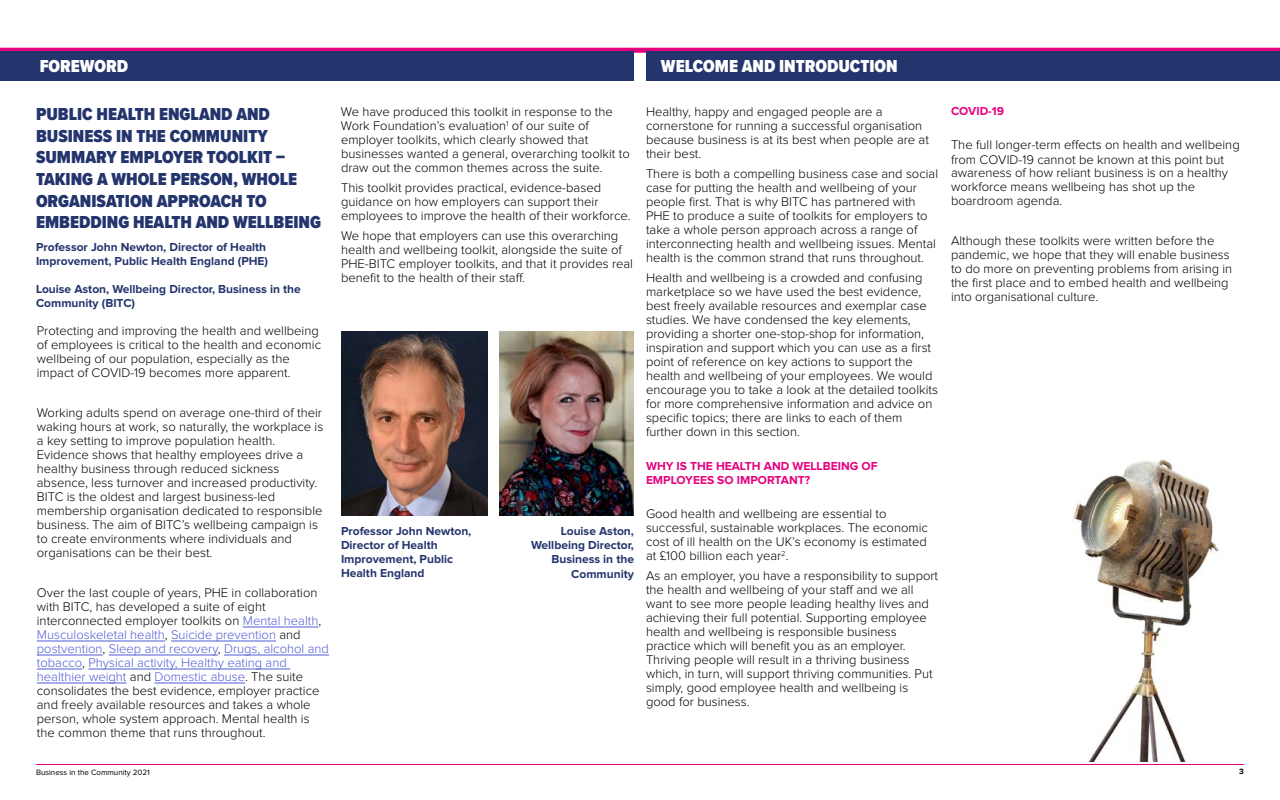
<style>
.page{position:relative;width:1280px;height:800px;background:#fff}
.page>*{position:absolute;margin:0;border:0;box-sizing:border-box;transform-origin:0 0}
.t1{font:900 18px/21.6px "Proxima Nova Cond";color:#24356d}
.t2{font:900 18px "Proxima Nova Cond";color:#fff}
.t3{font:300 13px/14px "Proxima Nova";color:#000}
.t4{font:700 12px/14px "Proxima Nova";color:#24356d}
.t5{font:700 12px/14px "Proxima Nova";color:#e6007e}
.t6{font:8px "Proxima Nova";color:#000}
.t7{font:700 8px "Proxima Nova";color:#000}
.s1{color:#4f5cd6}
</style>
<div class="page">
<hr style="left:36px;top:764px;width:1208px;height:1px;background:#e6007e">
<div style="left:0;top:48px;width:1280px;height:5px;background:#e6007e"></div>
<div style="left:0;top:51px;width:634px;height:30px;background:#24356d"></div>
<div style="left:646px;top:51px;width:634px;height:30px;background:#24356d"></div>
<hr style="left:243px;top:627px;width:75px;height:1px;background:#4f5cd6">
<hr style="left:37px;top:641px;width:128px;height:1px;background:#4f5cd6">
<hr style="left:171px;top:641px;width:105px;height:1px;background:#4f5cd6">
<hr style="left:37px;top:655px;width:66px;height:1px;background:#4f5cd6">
<hr style="left:109px;top:655px;width:109px;height:1px;background:#4f5cd6">
<hr style="left:224px;top:655px;width:105px;height:1px;background:#4f5cd6">
<hr style="left:37px;top:669px;width:45px;height:1px;background:#4f5cd6">
<hr style="left:88px;top:669px;width:202px;height:1px;background:#4f5cd6">
<hr style="left:37px;top:683px;width:90px;height:1px;background:#4f5cd6">
<hr style="left:155px;top:683px;width:90px;height:1px;background:#4f5cd6">
<img style="left:341px;top:332px;width:147px;height:184px">
<img style="left:500px;top:331px;width:134px;height:184px">
<img style="left:1072px;top:459px;width:148px;height:303px">
<h1 class="t2" style="left:40px;top:52px;width:90px">FOREWORD</h1>
<h1 class="t2" style="left:661px;top:52px;width:238px">WELCOME AND INTRODUCTION</h1>
<h1 class="t1" style="left:36px;top:103px;width:287px">PUBLIC HEALTH ENGLAND AND<br>BUSINESS IN THE COMMUNITY<br>SUMMARY EMPLOYER TOOLKIT –<br>TAKING A WHOLE PERSON, WHOLE<br>ORGANISATION APPROACH TO<br>EMBEDDING HEALTH AND WELLBEING</h1>
<p class="t4" style="left:36px;top:241px;width:234px">Professor John Newton, Director of Health<br>Improvement, Public Health England (PHE)</p>
<p class="t4" style="left:36px;top:283px;width:266px">Louise Aston, Wellbeing Director, Business in the<br>Community (BITC)</p>
<p class="t3" style="left:37px;top:324px;width:286px">Protecting and improving the health and wellbeing of employees is critical to the health and economic wellbeing of our population, especially as the impact of COVID-19 becomes more apparent.</p>
<p class="t3" style="left:37px;top:406px;width:288px">Working adults spend on average one-third of their waking hours at work, so naturally, the workplace is a key setting to improve population health.<br>Evidence shows that healthy employees drive a healthy business through reduced sickness absence, less turnover and increased productivity.<br>BITC is the oldest and largest business-led membership organisation dedicated to responsible business. The aim of BITC’s wellbeing campaign is to create environments where individuals and organisations can be their best.</p>
<p class="t3" style="left:37px;top:586px;width:294px">Over the last couple of years, PHE in collaboration with BITC, has developed a suite of eight interconnected employer toolkits on <span class="s1">Mental health</span>, <span class="s1">Musculoskeletal health</span>, <span class="s1">Suicide prevention</span> and <span class="s1">postvention</span>, <span class="s1">Sleep and recovery</span>, <span class="s1">Drugs, alcohol and tobacco</span>, <span class="s1">Physical activity, Healthy eating and healthier weight</span> and <span class="s1">Domestic abuse</span>. The suite consolidates the best evidence, employer practice and freely available resources and takes a whole person, whole system approach. Mental health is the common theme that runs throughout.</p>
<p class="t3" style="left:646px;top:105px;width:284px">Healthy, happy and engaged people are a cornerstone for running a successful organisation because business is at its best when people are at their best.</p>
<p class="t3" style="left:646px;top:167px;width:294px">There is both a compelling business case and social case for putting the health and wellbeing of your people first. That is why BITC has partnered with PHE to produce a suite of toolkits for employers to take a whole person approach across a range of interconnecting health and wellbeing issues. Mental health is the common strand that runs throughout.</p>
<p class="t3" style="left:646px;top:271px;width:294px">Health and wellbeing is a crowded and confusing marketplace so we have used the best evidence, best freely available resources and exemplar case studies. We have condensed the key elements, providing a shorter one-stop-shop for information, inspiration and support which you can use as a first point of reference on key actions to support the health and wellbeing of your employees. We would encourage you to take a look at the detailed toolkits for more comprehensive information and advice on specific topics; there are links to each of them further down in this section.</p>
<p class="t5" style="left:646px;top:460px;width:233px">WHY IS THE HEALTH AND WELLBEING OF<br>EMPLOYEES SO IMPORTANT?</p>
<p class="t3" style="left:646px;top:507px;width:283px">Good health and wellbeing are essential to successful, sustainable workplaces. The economic cost of ill health on the UK’s economy is estimated at £100 billion each year<sup>2</sup>.</p>
<p class="t3" style="left:646px;top:569px;width:294px">As an employer, you have a responsibility to support the health and wellbeing of your staff and we all want to see more people leading healthy lives and achieving their full potential. Supporting employee health and wellbeing is responsible business practice which will benefit you as an employer.<br>Thriving people will result in a thriving business which, in turn, will support thriving communities. Put simply, good employee health and wellbeing is good for business.</p>
<p class="t3" style="left:341px;top:105px;width:290px">We have produced this toolkit in response to the Work Foundation’s evaluation<sup>1</sup> of our suite of employer toolkits, which clearly showed that businesses wanted a general, overarching toolkit to draw out the common themes across the suite.</p>
<p class="t3" style="left:341px;top:181px;width:291px">This toolkit provides practical, evidence-based guidance on how employers can support their employees to improve the health of their workforce.</p>
<p class="t3" style="left:341px;top:229px;width:294px">We hope that employers can use this overarching health and wellbeing toolkit, alongside the suite of PHE-BITC employer toolkits, and that it provides real benefit to the health of their staff.</p>
<p class="t4" style="left:341px;top:525px;width:132px">Professor John Newton,<br>Director of Health<br>Improvement, Public<br>Health England</p>
<p class="t4" style="left:531px;top:525px;width:104px;text-align:right">Louise Aston,<br>Wellbeing Director,<br>Business in the<br>Community</p>
<p class="t5" style="left:951px;top:105px;width:55px">COVID-19</p>
<p class="t3" style="left:951px;top:138px;width:290px;line-height:14.7px">The full longer-term effects on health and wellbeing from COVID-19 cannot be known at this point but</p>
<p class="t3" style="left:951px;top:166px;width:279px">awareness of how reliant business is on a healthy workforce means wellbeing has shot up the boardroom agenda.</p>
<p class="t3" style="left:951px;top:234px;width:283px">Although these toolkits were written before the pandemic, we hope that they will enable business to do more on preventing problems from arising in the first place and to embed health and wellbeing into organisational culture.</p>
<p class="t6" style="left:36px;top:768px;width:115px">Business in the Community 2021</p>
<p class="t7" style="left:1239px;top:767px;width:6px">3</p>
</div>
